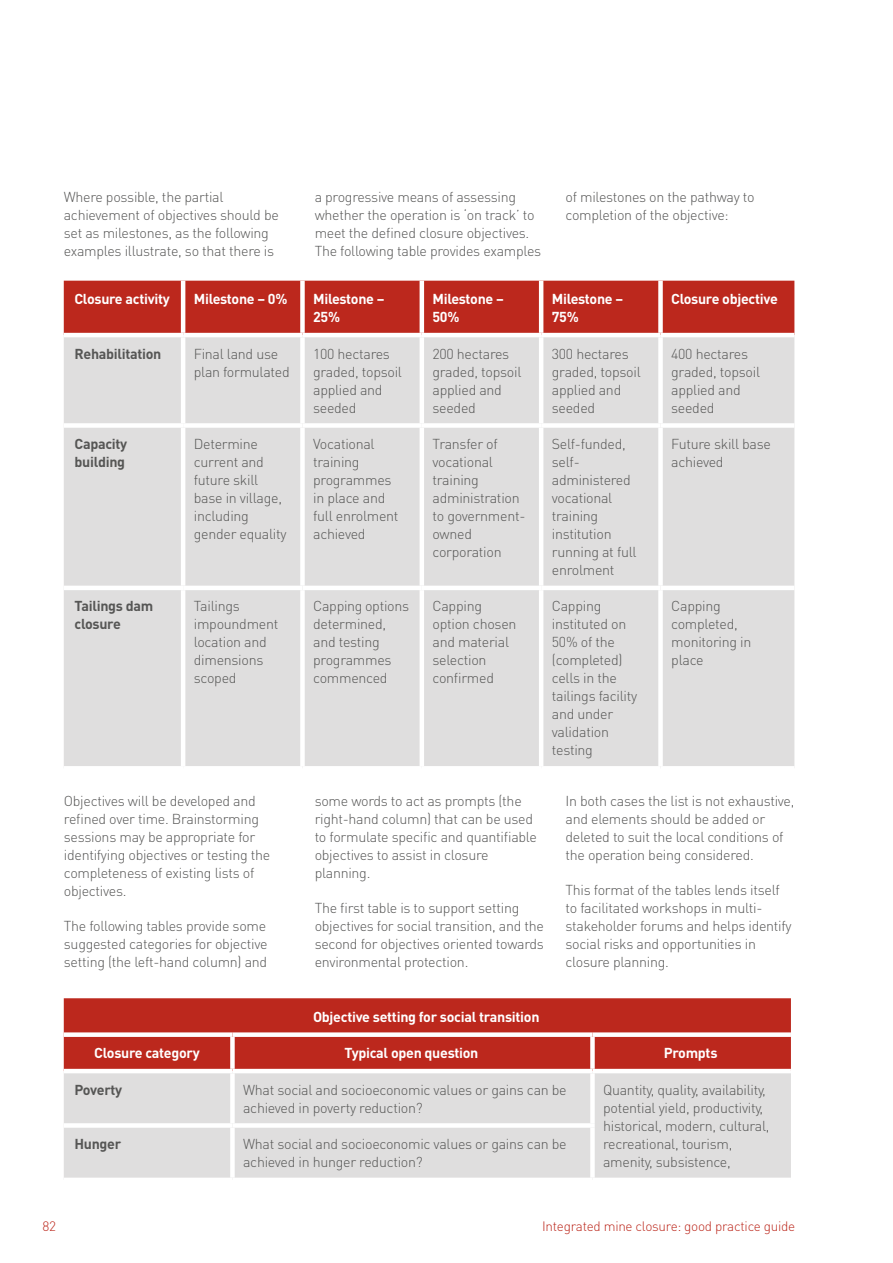
<style>
.page{position:relative;width:893px;height:1263px;background:#fff}
.page>*{position:absolute;margin:0;border:0;box-sizing:border-box;transform-origin:0 0}
.t1{font:300 14.25px/18px "DIN Pro";letter-spacing:-.02em;color:#565655}
.t2{font:700 14.25px/18px "DIN Pro";letter-spacing:-.02em;color:#fff}
.t3{font:700 14.25px/18px "DIN Pro";letter-spacing:-.02em;color:#565655}
.t4{font:300 13.5px "DIN Pro";letter-spacing:-.02em;color:#bc281d}
</style>
<div class="page">
<div style="left:64px;top:281px;width:730px;height:52px;background:#bc281d"></div>
<div style="left:64px;top:337px;width:730px;height:429px;background:#dfdede"></div>
<hr style="left:181px;top:281px;width:4px;height:52px;background:#fff">
<div style="left:300px;top:281px;width:5px;height:52px;background:#fff"></div>
<hr style="left:420px;top:281px;width:4px;height:52px;background:#fff">
<hr style="left:539px;top:281px;width:4px;height:52px;background:#fff">
<div style="left:658px;top:281px;width:5px;height:52px;background:#fff"></div>
<hr style="left:181px;top:337px;width:4px;height:86px;background:#fff">
<div style="left:300px;top:337px;width:5px;height:86px;background:#fff"></div>
<hr style="left:420px;top:337px;width:4px;height:86px;background:#fff">
<hr style="left:539px;top:337px;width:4px;height:86px;background:#fff">
<div style="left:658px;top:337px;width:5px;height:86px;background:#fff"></div>
<hr style="left:181px;top:428px;width:4px;height:158px;background:#fff">
<div style="left:300px;top:428px;width:5px;height:158px;background:#fff"></div>
<hr style="left:420px;top:428px;width:4px;height:158px;background:#fff">
<hr style="left:539px;top:428px;width:4px;height:158px;background:#fff">
<div style="left:658px;top:428px;width:5px;height:158px;background:#fff"></div>
<hr style="left:181px;top:590px;width:4px;height:176px;background:#fff">
<div style="left:300px;top:590px;width:5px;height:176px;background:#fff"></div>
<hr style="left:420px;top:590px;width:4px;height:176px;background:#fff">
<hr style="left:539px;top:590px;width:4px;height:176px;background:#fff">
<div style="left:658px;top:590px;width:5px;height:176px;background:#fff"></div>
<div style="left:64px;top:423px;width:119px;height:5px;background:#fff"></div>
<div style="left:183px;top:423px;width:119px;height:5px;background:#fff"></div>
<div style="left:302px;top:423px;width:120px;height:5px;background:#fff"></div>
<div style="left:422px;top:423px;width:119px;height:5px;background:#fff"></div>
<div style="left:541px;top:423px;width:119px;height:5px;background:#fff"></div>
<div style="left:660px;top:423px;width:134px;height:5px;background:#fff"></div>
<hr style="left:64px;top:586px;width:119px;height:4px;background:#fff">
<hr style="left:183px;top:586px;width:119px;height:4px;background:#fff">
<hr style="left:302px;top:586px;width:120px;height:4px;background:#fff">
<hr style="left:422px;top:586px;width:119px;height:4px;background:#fff">
<hr style="left:541px;top:586px;width:119px;height:4px;background:#fff">
<hr style="left:660px;top:586px;width:134px;height:4px;background:#fff">
<div style="left:64px;top:998px;width:727px;height:71px;background:#bc281d"></div>
<div style="left:64px;top:1073px;width:727px;height:104px;background:#dfdede"></div>
<div style="left:230px;top:1037px;width:5px;height:32px;background:#fff"></div>
<div style="left:590px;top:1037px;width:5px;height:32px;background:#fff"></div>
<div style="left:230px;top:1073px;width:5px;height:50px;background:#fff"></div>
<div style="left:590px;top:1073px;width:5px;height:50px;background:#fff"></div>
<div style="left:230px;top:1128px;width:5px;height:49px;background:#fff"></div>
<div style="left:590px;top:1128px;width:5px;height:49px;background:#fff"></div>
<div style="left:64px;top:1032px;width:168px;height:5px;background:#fff"></div>
<div style="left:232px;top:1032px;width:360px;height:5px;background:#fff"></div>
<div style="left:592px;top:1032px;width:199px;height:5px;background:#fff"></div>
<div style="left:64px;top:1123px;width:168px;height:5px;background:#fff"></div>
<div style="left:232px;top:1123px;width:363px;height:5px;background:#fff"></div>
<p class="t1" style="left:64px;top:187px;width:217px">Where possible, the partial achievement of objectives should be set as milestones, as the following examples illustrate, so that there is</p>
<p class="t1" style="left:315px;top:187px;width:228px">a progressive means of assessing whether the operation is ‘on track’ to meet the defined closure objectives.<br>The following table provides examples</p>
<p class="t1" style="left:566px;top:187px;width:191px">of milestones on the pathway to completion of the objective:</p>
<p class="t2" style="left:74px;top:290px;width:97px">Closure activity</p>
<p class="t2" style="left:194px;top:290px;width:95px">Milestone – 0%</p>
<p class="t2" style="left:313px;top:290px;width:73px">Milestone –<br>25%</p>
<p class="t2" style="left:432px;top:290px;width:73px">Milestone –<br>50%</p>
<p class="t2" style="left:552px;top:290px;width:73px">Milestone –<br>75%</p>
<p class="t2" style="left:671px;top:290px;width:108px">Closure objective</p>
<p class="t3" style="left:74px;top:344px;width:89px">Rehabilitation</p>
<p class="t1" style="left:194px;top:344px;width:97px">Final land use plan formulated</p>
<p class="t1" style="left:313px;top:344px;width:90px">100 hectares graded, topsoil applied and seeded</p>
<p class="t1" style="left:432px;top:344px;width:90px">200 hectares graded, topsoil applied and seeded</p>
<p class="t1" style="left:552px;top:344px;width:90px">300 hectares graded, topsoil applied and seeded</p>
<p class="t1" style="left:671px;top:344px;width:90px">400 hectares graded, topsoil applied and seeded</p>
<p class="t3" style="left:74px;top:434px;width:54px">Capacity building</p>
<p class="t1" style="left:194px;top:434px;width:94px">Determine current and future skill base in village, including gender equality</p>
<p class="t1" style="left:313px;top:434px;width:87px">Vocational training programmes in place and full enrolment achieved</p>
<p class="t1" style="left:432px;top:434px;width:94px">Transfer of vocational training administration to government&shy;owned corporation</p>
<p class="t1" style="left:552px;top:434px;width:86px">Self-funded, self&shy;administered vocational training institution running at full enrolment</p>
<p class="t1" style="left:671px;top:434px;width:101px">Future skill base achieved</p>
<p class="t3" style="left:74px;top:597px;width:80px">Tailings dam closure</p>
<p class="t1" style="left:194px;top:597px;width:86px">Tailings impoundment location and dimensions scoped</p>
<p class="t1" style="left:313px;top:597px;width:97px">Capping options determined, and testing programmes commenced</p>
<p class="t1" style="left:433px;top:597px;width:85px">Capping option chosen and material selection confirmed</p>
<p class="t1" style="left:552px;top:597px;width:87px">Capping instituted on<br>50% of the (completed) cells in the tailings facility and under validation testing</p>
<p class="t1" style="left:671px;top:597px;width:82px">Capping completed, monitoring in place</p>
<p class="t1" style="left:64px;top:791px;width:208px">Objectives will be developed and refined over time. Brainstorming sessions may be appropriate for identifying objectives or testing the completeness of existing lists of objectives.</p>
<p class="t1" style="left:64px;top:916px;width:205px;text-align:justify">The following tables provide some suggested categories for objective setting (the left-hand column) and</p>
<p class="t1" style="left:315px;top:791px;width:224px">some words to act as prompts (the right-hand column) that can be used to formulate specific and quantifiable objectives to assist in closure planning.</p>
<p class="t1" style="left:315px;top:898px;width:231px">The first table is to support setting objectives for social transition, and the second for objectives oriented towards environmental protection.</p>
<p class="t1" style="left:566px;top:791px;width:230px">In both cases the list is not exhaustive, and elements should be added or deleted to suit the local conditions of the operation being considered.</p>
<p class="t1" style="left:566px;top:880px;width:228px">This format of the tables lends itself to facilitated workshops in multi&shy;stakeholder forums and helps identify social risks and opportunities in closure planning.</p>
<p class="t2" style="left:313px;top:1007px;width:228px">Objective setting for social transition</p>
<p class="t2" style="left:94px;top:1043px;width:107px">Closure category</p>
<p class="t2" style="left:344px;top:1043px;width:135px">Typical open question</p>
<p class="t2" style="left:664px;top:1043px;width:55px">Prompts</p>
<p class="t3" style="left:74px;top:1080px;width:49px">Poverty</p>
<p class="t1" style="left:243px;top:1080px;width:325px">What social and socioeconomic values or gains can be achieved in poverty reduction?</p>
<p class="t1" style="left:603px;top:1080px;width:168px">Quantity, quality, availability, potential yield, productivity, historical, modern, cultural, recreational, tourism, amenity, subsistence,</p>
<p class="t3" style="left:74px;top:1134px;width:48px">Hunger</p>
<p class="t1" style="left:243px;top:1134px;width:325px">What social and socioeconomic values or gains can be achieved in hunger reduction?</p>
<p class="t4" style="left:43px;top:1217px;width:15px">82</p>
<p class="t4" style="left:542px;top:1217px;width:255px">Integrated mine closure: good practice guide</p>
</div>
